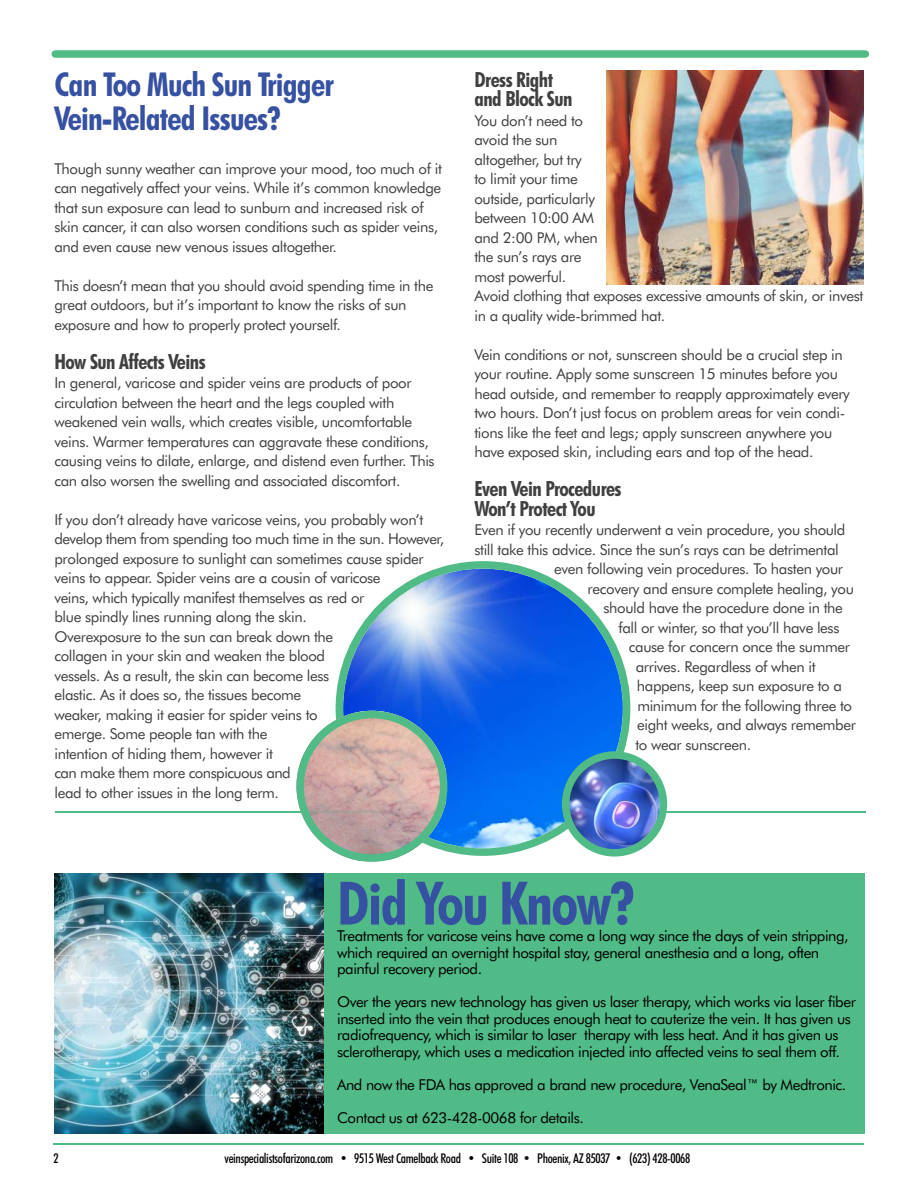
<style>
.page{position:relative;width:918px;height:1188px;background:#fff}
.page>*{position:absolute;margin:0;border:0;box-sizing:border-box;transform-origin:0 0}
.t1{font:700 condensed 60px "Futura BT";letter-spacing:-.025em;color:#3751a2}
.t2{font:700 condensed 33px/34.5px "Futura BT";letter-spacing:-.025em;color:#3751a2}
.t3{font:700 condensed 21px/19.5px "Futura BT";letter-spacing:-.025em;color:#404041}
.t4{font:15px/19.5px "Futura BT";letter-spacing:-.025em;color:#404041}
.t5{font:15px/16.5px "Futura BT";letter-spacing:-.03em;color:#000}
.t6{font:500 condensed 13.5px "Futura BT";letter-spacing:-.025em;color:#000}
</style>
<div class="page">
<div style="left:55px;top:874px;width:809px;height:260px;background:#50bb86"></div>
<hr style="left:53px;top:1143px;width:811px;height:1px;background:#50bb86">
<hr style="left:55px;top:811px;width:811px;height:2px;background:#50bb86">
<div style="left:52px;top:50px;width:817px;height:8px;background:#50bb86;border-radius:4px"></div>
<svg style="left:336px;top:561px;width:294px;height:295px"></svg>
<svg style="left:296px;top:711px;width:152px;height:151px;background:#b1b1b0"></svg>
<img style="left:606px;top:70px;width:258px;height:214px">
<img style="left:54px;top:874px;width:269px;height:260px">
<img style="left:562px;top:751px;width:105px;height:106px">
<h2 class="t2" style="left:54px;top:67px;width:281px">Can Too Much Sun Trigger<br>Vein-Related Issues?</h2>
<p class="t4" style="left:54px;top:159px;width:389px">Though sunny weather can improve your mood, too much of it can negatively affect your veins. While it’s common knowledge that sun exposure can lead to sunburn and increased risk of skin cancer, it can also worsen conditions such as spider veins, and even cause new venous issues altogether.</p>
<p class="t4" style="left:54px;top:276px;width:381px">This doesn’t mean that you should avoid spending time in the great outdoors, but it’s important to know the risks of sun exposure and how to properly protect yourself.</p>
<h3 class="t3" style="left:54px;top:352px;width:153px">How Sun Affects Veins</h3>
<p class="t4" style="left:54px;top:373px;width:382px">In general, varicose and spider veins are products of poor circulation between the heart and the legs coupled with weakened vein walls, which creates visible, uncomfortable veins. Warmer temperatures can aggravate these conditions, causing veins to dilate, enlarge, and distend even further. This can also worsen the swelling and associated discomfort.</p>
<p class="t4" style="left:54px;top:510px;width:391px">If you don’t already have varicose veins, you probably won’t develop them from spending too much time in the sun. However, prolonged exposure to sunlight can sometimes cause spider veins to appear. Spider veins are a cousin of varicose<br>veins, which typically manifest themselves as red or<br>blue spindly lines running along the skin.<br>Overexposure to the sun can break down the<br>collagen in your skin and weaken the blood<br>vessels. As a result, the skin can become less<br>elastic. As it does so, the tissues become<br>weaker, making it easier for spider veins to<br>emerge. Some people tan with the<br>intention of hiding them, however it<br>can make them more conspicuous and<br>lead to other issues in the long term.</p>
<h3 class="t3" style="left:474px;top:70px;width:100px">Dress Right and Block Sun</h3>
<p class="t4" style="left:474px;top:111px;width:390px">You don’t need to<br>avoid the sun<br>altogether, but try<br>to limit your time<br>outside, particularly<br>between 10:00 AM<br>and 2:00 PM, when<br>the sun’s rays are<br>most powerful.<br>Avoid clothing that exposes excessive amounts of skin, or invest in a quality wide-brimmed hat.</p>
<p class="t4" style="left:474px;top:345px;width:377px">Vein conditions or not, sunscreen should be a crucial step in your routine. Apply some sunscreen 15 minutes before you head outside, and remember to reapply approximately every two hours. Don’t just focus on problem areas for vein condi&shy;tions like the feet and legs; apply sunscreen anywhere you have exposed skin, including ears and top of the head.</p>
<h3 class="t3" style="left:474px;top:479px;width:149px">Even Vein Procedures<br>Won’t Protect You</h3>
<p class="t4" style="left:474px;top:520px;width:373px">Even if you recently underwent a vein procedure, you should</p>
<p class="t4" style="left:474px;top:540px;width:366px">still take this advice. Since the sun’s rays can be detrimental</p>
<p class="t4" style="left:554px;top:559px;width:291px">even following vein procedures. To hasten your</p>
<p class="t4" style="left:588px;top:579px;width:268px">recovery and ensure complete healing, you</p>
<p class="t4" style="left:604px;top:598px;width:241px">should have the procedure done in the</p>
<p class="t4" style="left:618px;top:618px;width:223px">fall or winter, so that you’ll have less</p>
<p class="t4" style="left:629px;top:637px;width:223px">cause for concern once the summer</p>
<p class="t4" style="left:636px;top:657px;width:181px">arrives. Regardless of when it</p>
<p class="t4" style="left:637px;top:676px;width:207px">happens, keep sun exposure to a</p>
<p class="t4" style="left:637px;top:696px;width:216px">minimum for the following three to</p>
<p class="t4" style="left:637px;top:715px;width:220px">eight weeks, and always remember</p>
<p class="t4" style="left:635px;top:735px;width:117px">to wear sunscreen.</p>
<h1 class="t1" style="left:337px;top:867px;width:300px">Did You Know?</h1>
<p class="t5" style="left:337px;top:927px;width:513px">Treatments for varicose veins have come a long way since the days of vein stripping, which required an overnight hospital stay, general anesthesia and a long, often painful recovery period.</p>
<p class="t5" style="left:337px;top:993px;width:520px">Over the years new technology has given us laser therapy, which works via laser fiber inserted into the vein that produces enough heat to cauterize the vein. It has given us radiofrequency, which is similar to laser therapy with less heat. And it has given us sclerotherapy, which uses a medication injected into affected veins to seal them off.</p>
<p class="t5" style="left:337px;top:1068px;width:511px;line-height:33px">And now the FDA has approved a brand new procedure, VenaSeal™ by Medtronic.<br>Contact us at 623-428-0068 for details.</p>
<p class="t6" style="left:53px;top:1150px;width:7px">2</p>
<p class="t6" style="left:225px;top:1150px;width:467px">veinspecialistsofarizona.com • 9515 West Camelback Road • Suite 108 • Phoenix, AZ 85037 • (623) 428-0068</p>
</div>
